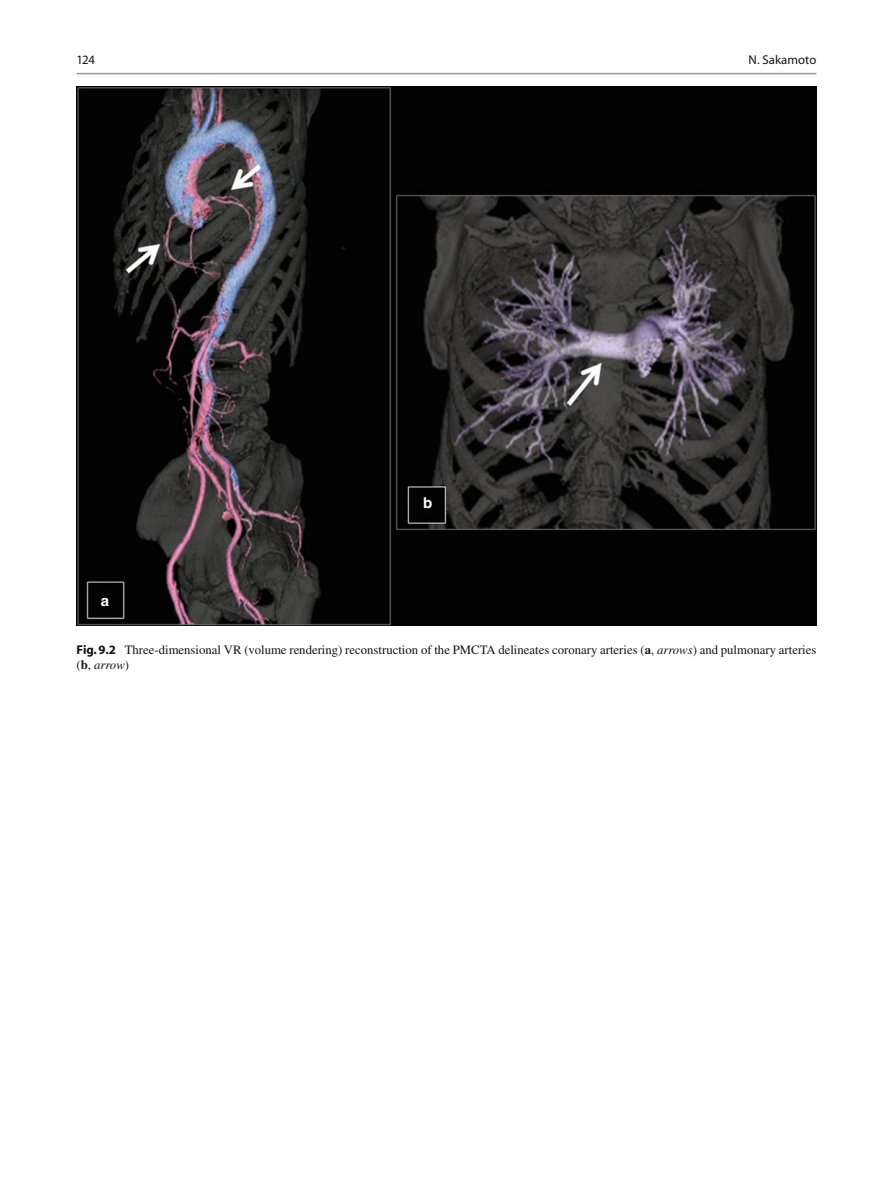
<style>
.page{position:relative;width:893px;height:1187px;background:#fff}
.page>*{position:absolute;margin:0;border:0;box-sizing:border-box;transform-origin:0 0}
.t1{font:700 15px "Ldsvgr Helvetica";color:#fff}
.t2{font:12.75px "Yxntmd Times";color:#131413}
.t3{font:12.75px "Xqsvcv Myriad";letter-spacing:.005em;color:#131413}
.t4{font:italic 12.75px "Bgvrtg Times";color:#131413}
.s1{font-family:"Jfflxm Myriad";font-weight:700}
.s2{font-family:"Wybbgf Times";font-weight:700}
.s3{font-family:"Bgvrtg Times";font-style:italic}
.s4{font-family:"Yxntmd Times";font-style:normal}
.s5{font-family:"Wybbgf Times";font-weight:700;font-style:normal}
</style>
<div class="page">
<img style="left:77px;top:87px;width:739px;height:538px">
<hr style="left:77px;top:73px;width:739px;height:1px;background:#989898">
<p class="t3" style="left:77px;top:55px;width:20px">124</p>
<p class="t1" style="left:101px;top:591px;width:10px">a</p>
<p class="t1" style="left:423px;top:494px;width:11px">b</p>
<p class="t3" style="left:748px;top:55px;width:69px">N. Sakamoto</p>
<p class="t2" style="left:77px;top:645px;width:741px"><span class="s1">Fig. 9.2</span> Three-dimensional VR (volume rendering) reconstruction of the PMCTA delineates coronary arteries ( <span class="s2">a</span> , <span class="s3">arrows</span> ) and pulmonary arteries</p>
<p class="t4" style="left:77px;top:660px;width:54px"><span class="s4">(</span> <span class="s5">b</span> <span class="s4">,</span> arrow <span class="s4">)</span></p>
</div>
